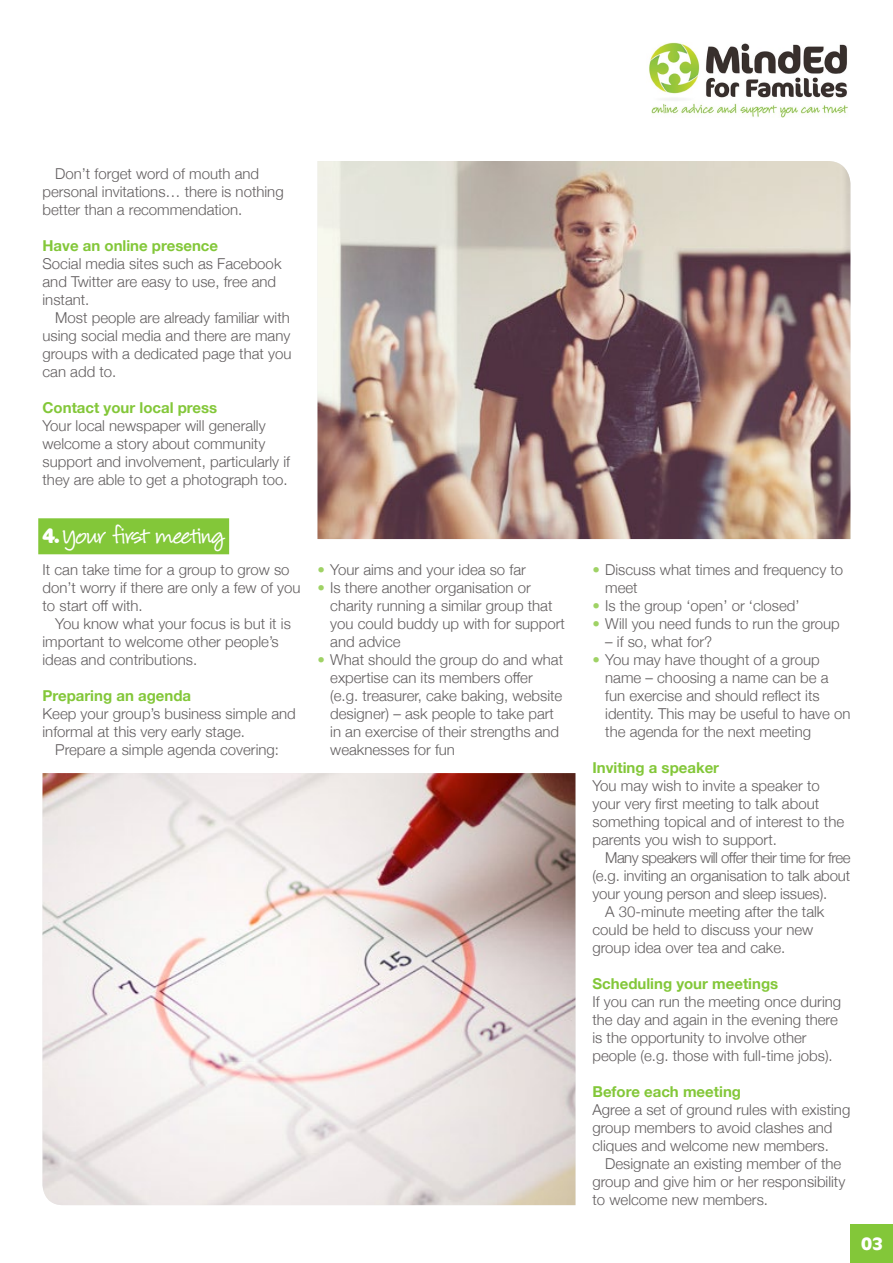
<style>
.page{position:relative;width:893px;height:1263px;background:#fff}
.page>*{position:absolute;margin:0;border:0;box-sizing:border-box;transform-origin:0 0}
.t1{font:34.5px "Louisiana";letter-spacing:-.015em;color:#fff}
.t2{font:700 18px "Cocon OT";color:#fff}
.t3{font:300 15px/18px "Helvetica Neue";color:#625e5f}
.t4{font:700 15px "Helvetica Neue";color:#83c739}
.t5{font:300 15px "Helvetica Neue";letter-spacing:-.035em;color:#625e5f}
.s1{font-family:"Cocon OT";font-weight:700;font-size:21px}
.s2{color:#9fd265}
</style>
<div class="page">
<img style="left:649px;top:43px;width:199px;height:75px">
<div style="left:850px;top:1224px;width:43px;height:39px;background:#83c739"></div>
<div style="left:38px;top:518px;width:191px;height:36px;background:#83c739"></div>
<img style="left:317px;top:161px;width:533px;height:378px">
<img style="left:43px;top:773px;width:532px;height:432px">
<p class="t3" style="left:43px;top:164px;width:243px;text-indent:13px">Don’t forget word of mouth and personal invitations… there is nothing better than a recommendation.</p>
<p class="t4" style="left:43px;top:234px;width:177px">Have an online presence</p>
<p class="t3" style="left:43px;top:254px;width:240px">Social media sites such as Facebook and Twitter are easy to use, free and instant.</p>
<p class="t3" style="left:43px;top:308px;width:250px;text-align:justify;text-indent:13px">Most people are already familiar with using social media and there are many groups with a dedicated page that you can add to.</p>
<p class="t4" style="left:43px;top:396px;width:176px">Contact your local press</p>
<p class="t3" style="left:43px;top:416px;width:249px">Your local newspaper will generally welcome a story about community support and involvement, particularly if they are able to get a photograph too.</p>
<h1 class="t1" style="left:43px;top:511px;width:184px"><span class="s1">4.</span> Your first meeting</h1>
<p class="t3" style="left:43px;top:560px;width:259px">It can take time for a group to grow so don’t worry if there are only a few of you to start off with.</p>
<p class="t3" style="left:43px;top:614px;width:250px;text-indent:13px">You know what your focus is but it is important to welcome other people’s ideas and contributions.</p>
<p class="t4" style="left:43px;top:684px;width:150px">Preparing an agenda</p>
<p class="t3" style="left:43px;top:704px;width:255px">Keep your group’s business simple and informal at this very early stage.</p>
<p class="t3" style="left:55px;top:740px;width:225px">Prepare a simple agenda covering:</p>
<p class="t3" style="left:317px;top:560px;width:210px"><span class="s2">•</span> Your aims and your idea so far</p>
<p class="t3" style="left:330px;top:578px;width:236px;text-indent:-13px"><span class="s2">•</span> Is there another organisation or charity running a similar group that you could buddy up with for support and advice</p>
<p class="t3" style="left:330px;top:650px;width:234px;text-indent:-13px"><span class="s2">•</span> What should the group do and what expertise can its members offer (e.g. treasurer, cake baking, website designer) – ask people to take part in an exercise of their strengths and weaknesses for fun</p>
<p class="t3" style="left:605px;top:560px;width:240px;text-indent:-13px"><span class="s2">•</span> Discuss what times and frequency to meet</p>
<p class="t3" style="left:592px;top:596px;width:209px"><span class="s2">•</span> Is the group ‘open’ or ‘closed’</p>
<p class="t3" style="left:592px;top:614px;width:249px"><span class="s2">•</span> Will you need funds to run the group</p>
<p class="t3" style="left:605px;top:632px;width:108px">– if so, what for?</p>
<p class="t3" style="left:605px;top:650px;width:247px;text-indent:-13px"><span class="s2">•</span> You may have thought of a group name – choosing a name can be a fun exercise and should reflect its identity. This may be useful to have on the agenda for the next meeting</p>
<p class="t4" style="left:592px;top:756px;width:128px">Inviting a speaker</p>
<p class="t3" style="left:592px;top:776px;width:253px">You may wish to invite a speaker to your very first meeting to talk about something topical and of interest to the parents you wish to support.</p>
<p class="t5" style="left:605px;top:846px;width:247px">Many speakers will offer their time for free</p>
<p class="t3" style="left:592px;top:866px;width:259px">(e.g. inviting an organisation to talk about</p>
<p class="t3" style="left:592px;top:884px;width:236px">your young person and sleep issues).</p>
<p class="t3" style="left:605px;top:902px;width:221px">A 30-minute meeting after the talk</p>
<p class="t3" style="left:592px;top:920px;width:222px">could be held to discuss your new</p>
<p class="t3" style="left:592px;top:938px;width:194px">group idea over tea and cake.</p>
<p class="t4" style="left:592px;top:972px;width:187px">Scheduling your meetings</p>
<p class="t3" style="left:592px;top:992px;width:250px">If you can run the meeting once during the day and again in the evening there is the opportunity to involve other people (e.g. those with full-time jobs).</p>
<p class="t4" style="left:592px;top:1080px;width:150px">Before each meeting</p>
<p class="t3" style="left:592px;top:1100px;width:259px">Agree a set of ground rules with existing group members to avoid clashes and cliques and welcome new members.</p>
<p class="t3" style="left:592px;top:1154px;width:254px;text-indent:13px">Designate an existing member of the group and give him or her responsibility to welcome new members.</p>
<p class="t2" style="left:861px;top:1232px;width:24px">03</p>
</div>
